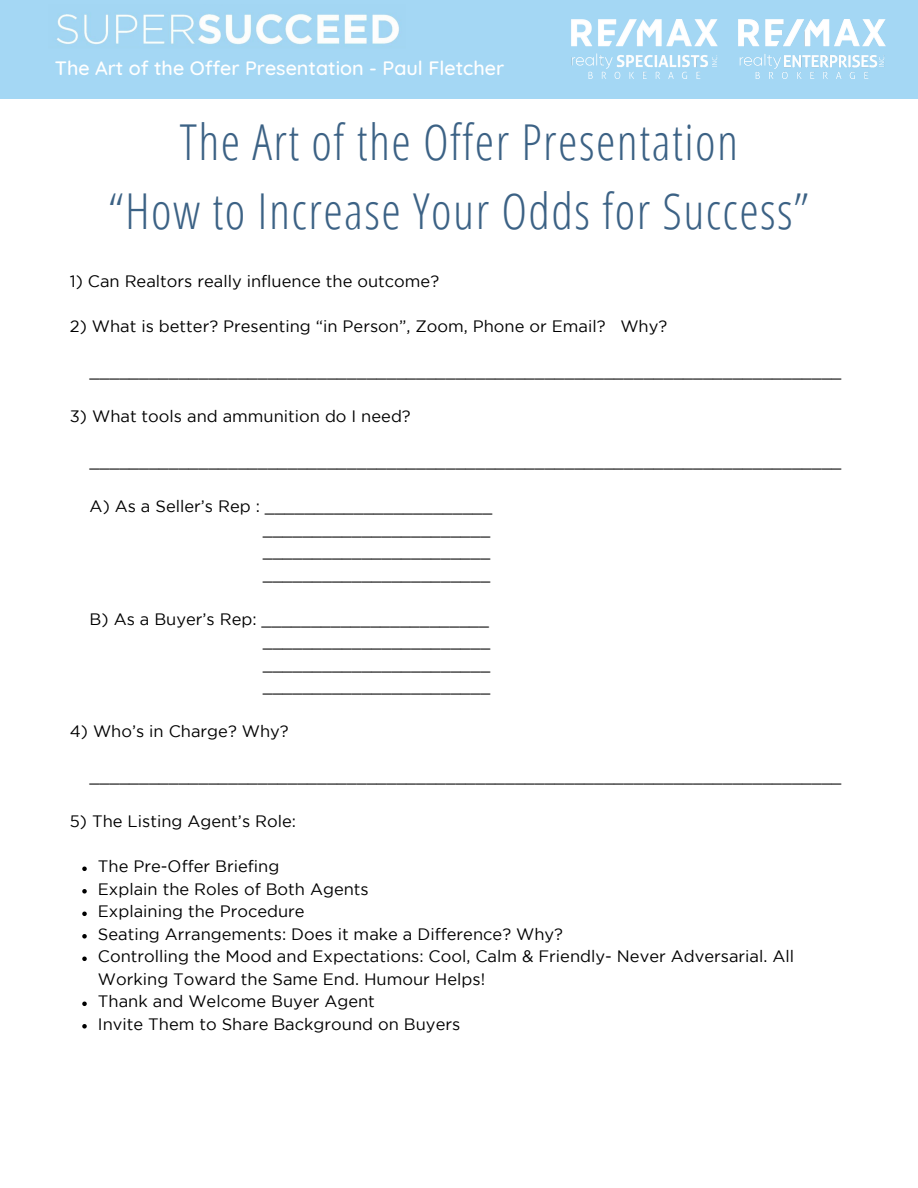
<style>
.page{position:relative;width:918px;height:1188px;background:#fff}
.page>*{position:absolute;margin:0;border:0;box-sizing:border-box;transform-origin:0 0}
.t1{font:300 49.5px/68.7px "Open Sans Condensed";letter-spacing:.03em;color:#3c6285;text-align:center}
.t2{font:500 19.8px "Quicksand";color:#fff}
.t3{font:16.5px/22.5px "Gotham";color:#000}
</style>
<div class="page">
<svg style="left:82px;top:867px;width:5px;height:4px"></svg>
<svg style="left:82px;top:889px;width:5px;height:5px"></svg>
<svg style="left:82px;top:912px;width:5px;height:4px"></svg>
<svg style="left:82px;top:934px;width:5px;height:5px"></svg>
<svg style="left:82px;top:957px;width:5px;height:4px"></svg>
<svg style="left:82px;top:1002px;width:5px;height:4px"></svg>
<svg style="left:82px;top:1024px;width:5px;height:5px"></svg>
<div style="left:0;top:0;width:918px;height:99px;background:#a4d7f4"></div>
<img style="left:56px;top:14px;width:343px;height:31px">
<img style="left:738px;top:19px;width:148px;height:60px">
<img style="left:571px;top:19px;width:147px;height:60px">
<p class="t2" style="left:55px;top:55px;width:451px">The Art of the Offer Presentation - Paul Fletcher</p>
<h1 class="t1" style="left:109px;top:107px;width:701px">The Art of the Offer Presentation<br>“How to Increase Your Odds for Success”</h1>
<p class="t3" style="left:70px;top:271px;width:371px">1) Can Realtors really influence the outcome?</p>
<p class="t3" style="left:70px;top:316px;width:599px">2) What is better? Presenting “in Person”, Zoom, Phone or Email? Why?</p>
<p class="t3" style="left:90px;top:361px;width:753px">____________________________________________________________________________</p>
<p class="t3" style="left:70px;top:406px;width:342px">3) What tools and ammunition do I need?</p>
<p class="t3" style="left:90px;top:451px;width:753px">____________________________________________________________________________</p>
<p class="t3" style="left:263px;top:496px;width:231px;text-indent:-173px">A) As a Seller’s Rep : _______________________ _______________________ _______________________ _______________________</p>
<p class="t3" style="left:263px;top:609px;width:229px;text-align:justify;text-indent:-173px">B) As a Buyer’s Rep: _______________________ _______________________ _______________________ _______________________</p>
<p class="t3" style="left:70px;top:721px;width:220px">4) Who’s in Charge? Why?</p>
<p class="t3" style="left:90px;top:766px;width:753px">____________________________________________________________________________</p>
<p class="t3" style="left:70px;top:811px;width:228px">5) The Listing Agent’s Role:</p>
<p class="t3" style="left:98px;top:856px;width:698px">The Pre-Offer Briefing<br>Explain the Roles of Both Agents<br>Explaining the Procedure<br>Seating Arrangements: Does it make a Difference? Why?<br>Controlling the Mood and Expectations: Cool, Calm &amp; Friendly- Never Adversarial. All Working Toward the Same End. Humour Helps!<br>Thank and Welcome Buyer Agent<br>Invite Them to Share Background on Buyers</p>
</div>
